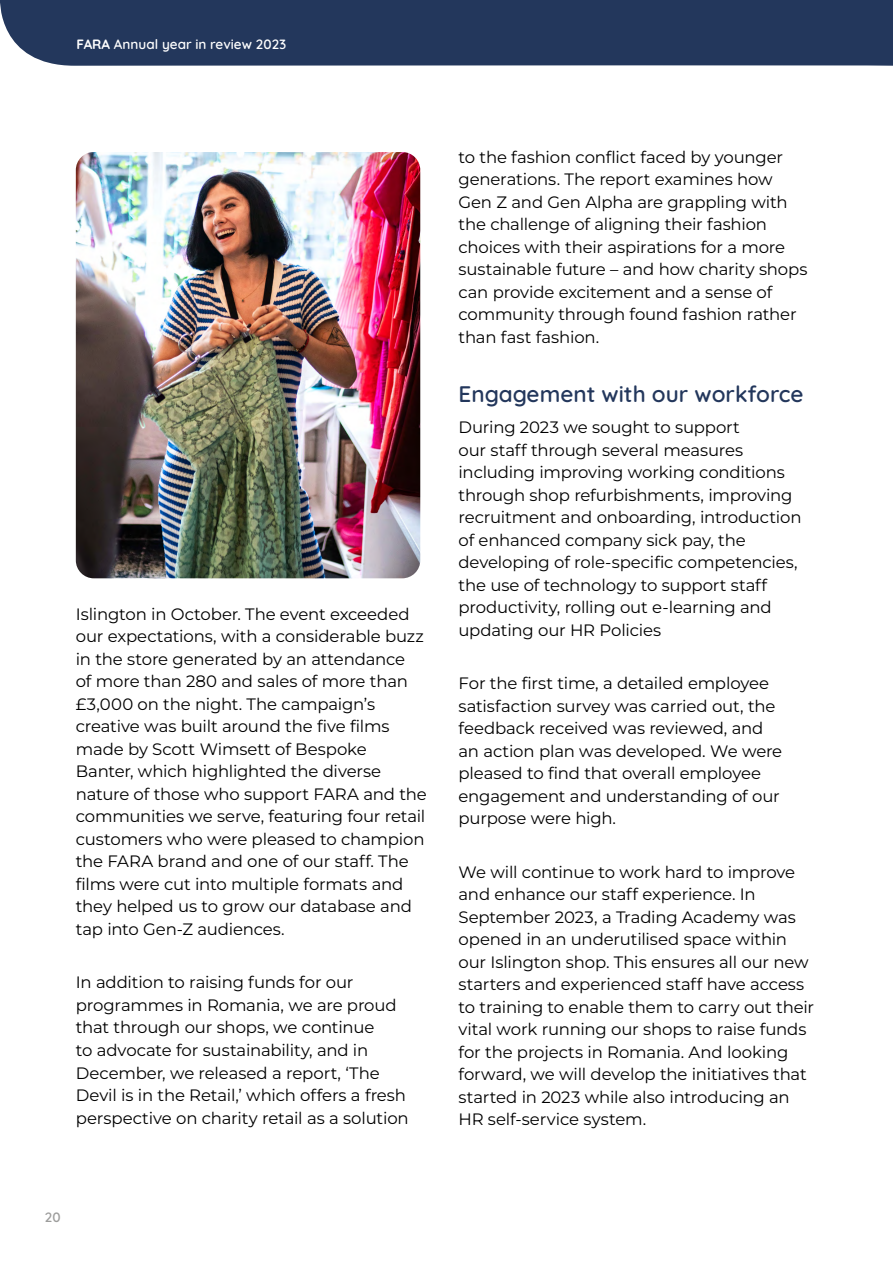
<style>
.page{position:relative;width:893px;height:1263px;background:#fff}
.page>*{position:absolute;margin:0;border:0;box-sizing:border-box;transform-origin:0 0}
.t1{font:600 22.5px "Quicksand";color:#23375c}
.t2{font:16.5px/22.5px "Montserrat";letter-spacing:-.01em;color:#000}
.t3{font:600 13.5px "Quicksand";color:#fff}
.t4{font:600 13.5px "Quicksand";color:#9d9d9c}
.s1{font-weight:700}
</style>
<div class="page">
<div style="left:0;top:0;width:893px;height:66px;background:#23375c"></div>
<img style="left:76px;top:152px;width:344px;height:426px">
<p class="t3" style="left:77px;top:33px;width:211px"><span class="s1">FARA</span> Annual year in review 2023</p>
<p class="t2" style="left:76px;top:602px;width:352px">Islington in October. The event exceeded our expectations, with a considerable buzz in the store generated by an attendance<br>of more than 280 and sales of more than £3,000 on the night. The campaign’s creative was built around the five films made by Scott Wimsett of Bespoke Banter, which highlighted the diverse nature of those who support FARA and the communities we serve, featuring four retail customers who were pleased to champion the FARA brand and one of our staff. The films were cut into multiple formats and they helped us to grow our database and tap into Gen-Z audiences.</p>
<p class="t2" style="left:76px;top:971px;width:334px">In addition to raising funds for our programmes in Romania, we are proud that through our shops, we continue<br>to advocate for sustainability, and in December, we released a report, ‘The Devil is in the Retail,’ which offers a fresh perspective on charity retail as a solution</p>
<p class="t2" style="left:459px;top:145px;width:350px">to the fashion conflict faced by younger generations. The report examines how Gen Z and Gen Alpha are grappling with the challenge of aligning their fashion choices with their aspirations for a more sustainable future – and how charity shops can provide excitement and a sense of community through found fashion rather than fast fashion.</p>
<h1 class="t1" style="left:459px;top:376px;width:347px">Engagement with our workforce</h1>
<p class="t2" style="left:459px;top:415px;width:344px">During 2023 we sought to support<br>our staff through several measures including improving working conditions through shop refurbishments, improving recruitment and onboarding, introduction of enhanced company sick pay, the developing of role-specific competencies, the use of technology to support staff productivity, rolling out e-learning and updating our HR Policies</p>
<p class="t2" style="left:459px;top:672px;width:325px">For the first time, a detailed employee satisfaction survey was carried out, the feedback received was reviewed, and an action plan was developed. We were pleased to find that overall employee engagement and understanding of our purpose were high.</p>
<p class="t2" style="left:459px;top:860px;width:357px">We will continue to work hard to improve and enhance our staff experience. In September 2023, a Trading Academy was opened in an underutilised space within our Islington shop. This ensures all our new starters and experienced staff have access to training to enable them to carry out their vital work running our shops to raise funds for the projects in Romania. And looking forward, we will develop the initiatives that started in 2023 while also introducing an HR self-service system.</p>
<p class="t4" style="left:45px;top:1206px;width:17px">20</p>
</div>
